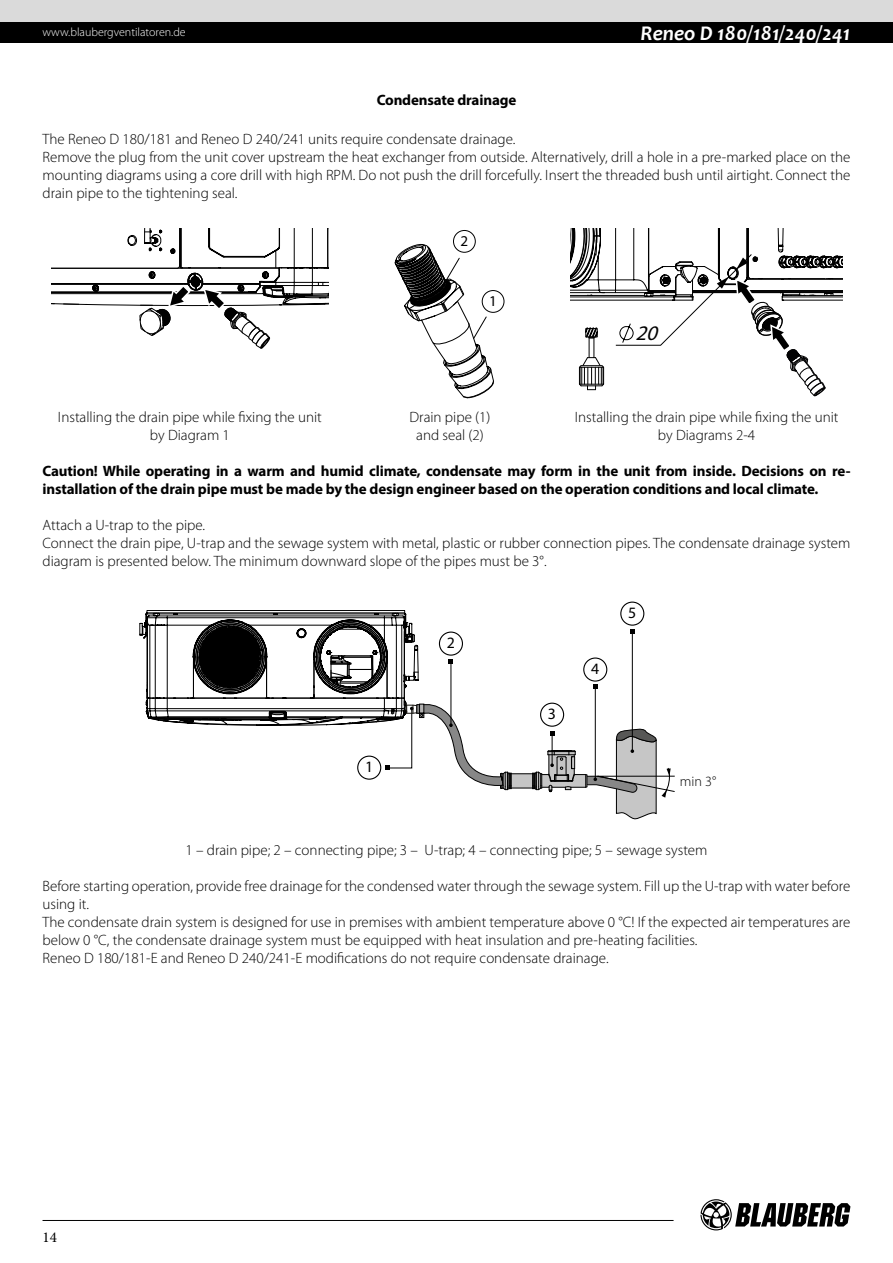
<style>
.page{position:relative;width:893px;height:1263px;background:#fff}
.page>*{position:absolute;margin:0;border:0;box-sizing:border-box;transform-origin:0 0}
.t1{font:italic 700 21px "Candara";color:#fff}
.t2{font:italic 20.85px "Myriad Pro";color:#000}
.t3{font:15.9px "Myriad Pro";color:#000}
.t4{font:300 15px/18px "Myriad Pro";color:#000}
.t5{font:700 15px/18px "Myriad Pro";letter-spacing:-.01em;color:#000}
.t6{font:15px "Myriad Pro";color:#000}
.t7{font:15px "Minion Pro";color:#000}
.t8{font:300 14.1px "Myriad Pro";color:#000}
.t9{font:300 12px "Myriad Pro";color:#fff}
</style>
<div class="page">
<div style="left:0;top:21px;width:893px;height:22px;background:#000"></div>
<svg style="left:700px;top:1199px;width:150px;height:31px"></svg>
<hr style="left:43px;top:1220px;width:631px;height:1px;background:#000">
<div style="left:0;top:0;width:893px;height:21px;background:#dadada"></div>
<svg style="left:51px;top:228px;width:278px;height:121px"></svg>
<svg style="left:395px;top:244px;width:99px;height:154px"></svg>
<div style="left:453px;top:230px;width:23px;height:23px;border:1px solid #000;border-radius:50%"></div>
<div style="left:482px;top:290px;width:22px;height:23px;border:1px solid #000;border-radius:50%"></div>
<svg style="left:571px;top:228px;width:271px;height:168px"></svg>
<svg style="left:139px;top:603px;width:536px;height:217px"></svg>
<div style="left:540px;top:703px;width:24px;height:24px;border:1px solid #000;border-radius:50%"></div>
<div style="left:439px;top:631px;width:24px;height:25px;border:1px solid #000;border-radius:50%"></div>
<div style="left:357px;top:756px;width:24px;height:24px;border:1px solid #000;border-radius:50%"></div>
<div style="left:583px;top:657px;width:24px;height:25px;border:1px solid #000;border-radius:50%"></div>
<div style="left:620px;top:601px;width:24px;height:25px;border:1px solid #000;border-radius:50%"></div>
<p class="t9" style="left:43px;top:26px;width:145px">www.blaubergventilatoren.de</p>
<h1 class="t1" style="left:641px;top:20px;width:211px">Reneo D 180/181/240/241</h1>
<p class="t5" style="left:377px;top:90px;width:141px">Condensate drainage</p>
<p class="t4" style="left:43px;top:131px;width:809px">The Reneo D 180/181 and Reneo D 240/241 units require condensate drainage.<br>Remove the plug from the unit cover upstream the heat exchanger from outside. Alternatively, drill a hole in a pre-marked place on the mounting diagrams using a core drill with high RPM. Do not push the drill forcefully. Insert the threaded bush until airtight. Connect the drain pipe to the tightening seal.</p>
<p class="t6" style="left:460px;top:231px;width:9px">2</p>
<p class="t6" style="left:442px;top:144px;width:9px">3</p>
<p class="t6" style="left:489px;top:292px;width:9px">1</p>
<h2 class="t2" style="left:635px;top:320px;width:30px">20</h2>
<p class="t4" style="left:58px;top:409px;width:265px;text-align:center">Installing the drain pipe while fixing the unit by Diagram 1</p>
<p class="t4" style="left:410px;top:409px;width:82px;text-align:center">Drain pipe (1) and seal (2)</p>
<p class="t4" style="left:575px;top:409px;width:265px;text-align:center">Installing the drain pipe while fixing the unit by Diagrams 2-4</p>
<p class="t5" style="left:43px;top:462px;width:809px">Caution! While operating in a warm and humid climate, condensate may form in the unit from inside. Decisions on re&shy;installation of the drain pipe must be made by the design engineer based on the operation conditions and local climate.</p>
<p class="t4" style="left:43px;top:517px;width:809px">Attach a U-trap to the pipe.<br>Connect the drain pipe, U-trap and the sewage system with metal, plastic or rubber connection pipes. The condensate drainage system diagram is presented below. The minimum downward slope of the pipes must be 3°.</p>
<p class="t3" style="left:365px;top:757px;width:10px">1</p>
<p class="t3" style="left:447px;top:633px;width:10px">2</p>
<p class="t3" style="left:548px;top:704px;width:10px">3</p>
<p class="t3" style="left:591px;top:659px;width:10px">4</p>
<p class="t3" style="left:628px;top:603px;width:10px">5</p>
<p class="t8" style="left:680px;top:773px;width:38px">min 3°</p>
<p class="t4" style="left:185px;top:841px;width:524px">1 – drain pipe; 2 – connecting pipe; 3 – U-trap; 4 – connecting pipe; 5 – sewage system</p>
<p class="t4" style="left:43px;top:877px;width:809px">Before starting operation, provide free drainage for the condensed water through the sewage system. Fill up the U-trap with water before using it.<br>The condensate drain system is designed for use in premises with ambient temperature above 0 °C! If the expected air temperatures are below 0 °C, the condensate drainage system must be equipped with heat insulation and pre-heating facilities.<br>Reneo D 180/181-E and Reneo D 240/241-E modifications do not require condensate drainage.</p>
<p class="t7" style="left:43px;top:1227px;width:16px">14</p>
</div>
